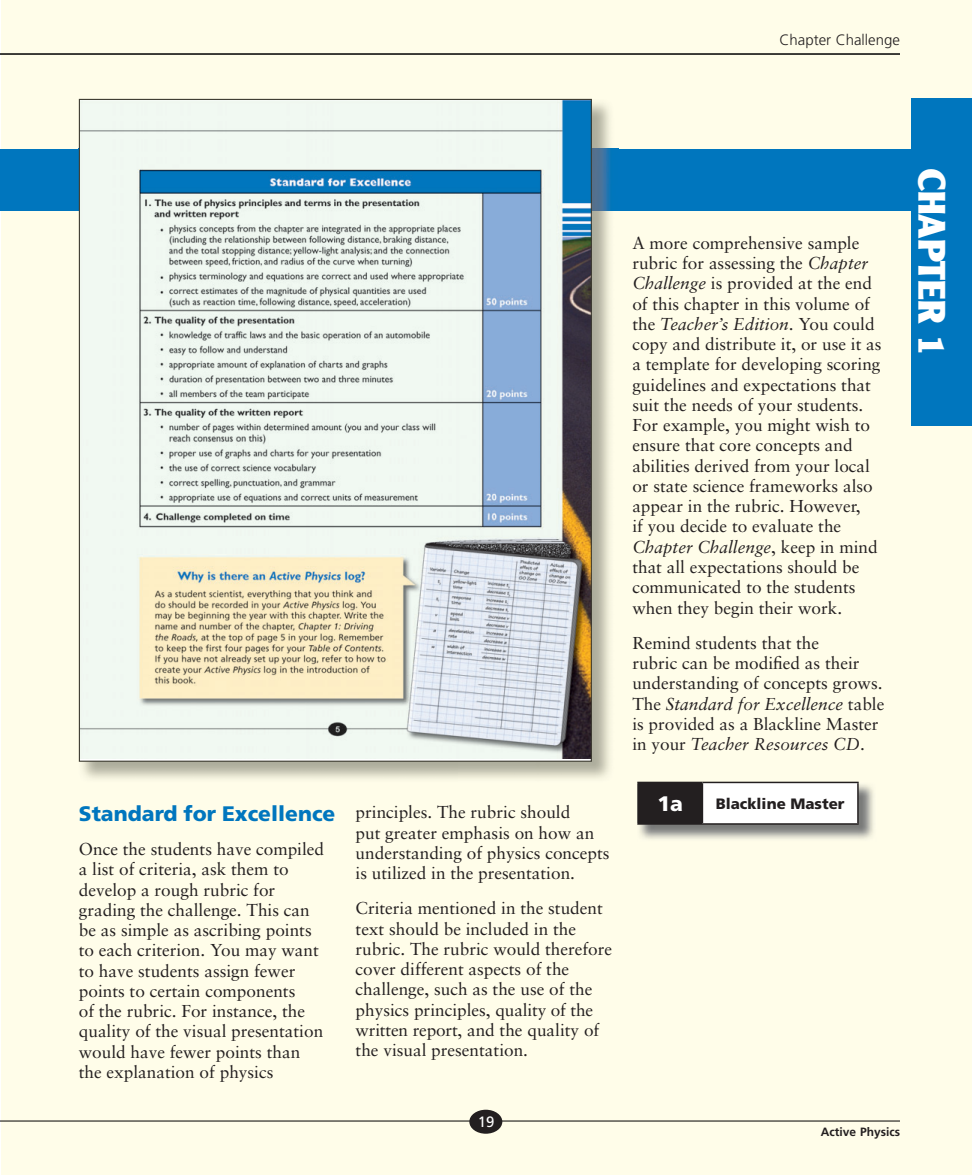
<style>
.page{position:relative;width:972px;height:1175px;background:#fff}
.page>*{position:absolute;margin:0;border:0;box-sizing:border-box;transform-origin:0 0}
.t1{font:900 37.5px "Clearface Gothic LH";color:#fff}
.t2{font:900 21px "Frutiger";color:#0076be}
.t3{font:900 21px "Frutiger";color:#fff}
.t4{font:17.25px/20.2px "Sabon";color:#231f20}
.t5{font:300 15px "Frutiger";color:#231f20}
.t6{font:900 15px "Frutiger";color:#231f20}
.t7{font:15px "Frutiger";color:#fff}
.t8{font:700 12px "Frutiger";color:#231f20}
.s1{font-style:italic}
</style>
<div class="page">
<hr style="left:0;top:0;width:1px;height:1174px;background:#fffde9">
<div style="left:1px;top:0;width:971px;height:1174px;background:#fffde9"></div>
<hr style="left:0;top:1120px;width:900px;height:1px;background:#000">
<div style="left:469px;top:1109px;width:33px;height:24px;background:#231f20;border-radius:50%"></div>
<div style="left:0;top:149px;width:944px;height:62px;background:#0076be"></div>
<hr style="left:0;top:54px;width:900px;height:1px;background:#000">
<div style="left:911px;top:99px;width:61px;height:327px;background:#0076be"></div>
<img style="left:638px;top:784px;width:236px;height:55px">
<div style="left:638px;top:782px;width:64px;height:42px;background:#231f20"></div>
<div style="left:702px;top:782px;width:156px;height:42px;background:#fff"></div>
<hr style="left:637px;top:781px;width:65px;height:2px;background:#231f20">
<hr style="left:637px;top:783px;width:2px;height:40px;background:#231f20">
<hr style="left:702px;top:781px;width:157px;height:2px;background:#231f20">
<hr style="left:702px;top:783px;width:1px;height:40px;background:#231f20">
<hr style="left:857px;top:783px;width:2px;height:40px;background:#231f20">
<hr style="left:637px;top:823px;width:222px;height:1px;background:#231f20">
<img style="left:592px;top:103px;width:27px;height:46px">
<img style="left:79px;top:211px;width:531px;height:568px">
<img style="left:592px;top:149px;width:18px;height:62px">
<img style="left:81px;top:101px;width:509px;height:658px">
<p class="t5" style="left:780px;top:34px;width:122px">Chapter Challenge</p>
<p class="t2" style="left:79px;top:805px;width:258px">Standard for Excellence</p>
<p class="t4" style="left:79px;top:840px;width:247px">Once the students have compiled a list of criteria, ask them to develop a rough rubric for grading the challenge. This can be as simple as ascribing points to each criterion. You may want to have students assign fewer points to certain components<br>of the rubric. For instance, the quality of the visual presentation would have fewer points than the explanation of physics</p>
<p class="t4" style="left:356px;top:803px;width:256px">principles. The rubric should<br>put greater emphasis on how an understanding of physics concepts is utilized in the presentation.</p>
<p class="t4" style="left:356px;top:899px;width:258px">Criteria mentioned in the student text should be included in the rubric. The rubric would therefore cover different aspects of the challenge, such as the use of the physics principles, quality of the written report, and the quality of the visual presentation.</p>
<p class="t4" style="left:632px;top:234px;width:251px">A more comprehensive sample rubric for assessing the <span class="s1">Chapter<br>Challenge</span> is provided at the end of this chapter in this volume of the <span class="s1">Teacher’s Edition</span>. You could copy and distribute it, or use it as a template for developing scoring guidelines and expectations that suit the needs of your students.<br>For example, you might wish to ensure that core concepts and abilities derived from your local or state science frameworks also appear in the rubric. However,<br>if you decide to evaluate the<br><span class="s1">Chapter Challenge</span>, keep in mind that all expectations should be communicated to the students when they begin their work.</p>
<p class="t4" style="left:632px;top:634px;width:254px">Remind students that the<br>rubric can be modified as their understanding of concepts grows.<br>The <span class="s1">Standard for Excellence</span> table is provided as a Blackline Master in your <span class="s1">Teacher Resources CD</span>.</p>
<p class="t3" style="left:657px;top:795px;width:27px">1a</p>
<p class="t6" style="left:716px;top:797px;width:130px">Blackline Master</p>
<h1 class="t1" style="left:945px;top:168px;width:190px;rotate:90deg">CHAPTER 1</h1>
<p class="t7" style="left:478px;top:1115px;width:18px">19</p>
<p class="t8" style="left:821px;top:1127px;width:81px">Active Physics</p>
</div>
